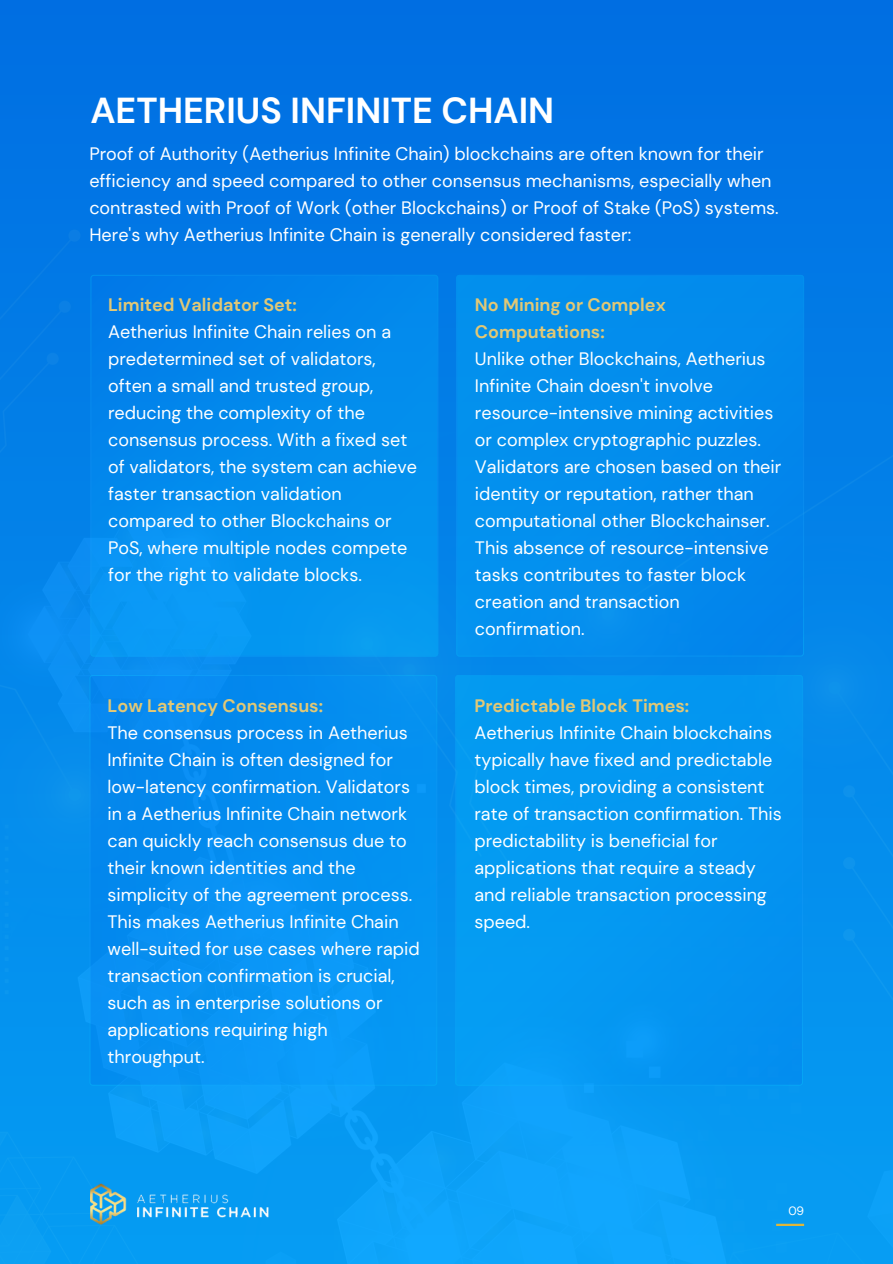
<style>
.page{position:relative;width:893px;height:1264px;background:#fff}
.page>*{position:absolute;margin:0;border:0;box-sizing:border-box;transform-origin:0 0}
.t1{font:700 36px "DM Sans";color:#fff}
.t2{font:18px/27px "DM Sans";color:#fff}
.t3{font:700 18px/27px "DM Sans";color:#e2c875}
.t4{font:12px "DM Sans";color:#fff}
</style>
<div class="page">
<img style="left:0;top:0;width:892px;height:1263px">
<hr style="left:776px;top:1223px;width:28px;height:2px;background:#e0b638">
<img style="left:90px;top:1182px;width:178px;height:43px">
<svg style="left:90px;top:275px;width:348px;height:381px;background:#038ded"></svg>
<div style="left:456px;top:275px;width:348px;height:381px;background:#038ded"></div>
<svg style="left:89px;top:675px;width:348px;height:410px;background:#0690f1"></svg>
<div style="left:455px;top:675px;width:348px;height:410px;background:#0498f1"></div>
<p class="t1" style="left:90px;top:87px;width:465px">AETHERIUS INFINITE CHAIN</p>
<p class="t2" style="left:89px;top:140px;width:690px">Proof of Authority (Aetherius Infinite Chain) blockchains are often known for their efficiency and speed compared to other consensus mechanisms, especially when contrasted with Proof of Work (other Blockchains) or Proof of Stake (PoS) systems.<br>Here's why Aetherius Infinite Chain is generally considered faster:</p>
<p class="t3" style="left:108px;top:291px;width:190px">Limited Validator Set:</p>
<p class="t2" style="left:108px;top:318px;width:310px">Aetherius Infinite Chain relies on a predetermined set of validators, often a small and trusted group, reducing the complexity of the consensus process. With a fixed set of validators, the system can achieve faster transaction validation compared to other Blockchains or PoS, where multiple nodes compete for the right to validate blocks.</p>
<p class="t3" style="left:108px;top:692px;width:217px">Low Latency Consensus:</p>
<p class="t2" style="left:108px;top:719px;width:314px">The consensus process in Aetherius Infinite Chain is often designed for low-latency confirmation. Validators in a Aetherius Infinite Chain network can quickly reach consensus due to their known identities and the simplicity of the agreement process.<br>This makes Aetherius Infinite Chain well-suited for use cases where rapid transaction confirmation is crucial, such as in enterprise solutions or applications requiring high throughput.</p>
<p class="t3" style="left:475px;top:291px;width:192px">No Mining or Complex<br>Computations:</p>
<p class="t2" style="left:475px;top:345px;width:308px">Unlike other Blockchains, Aetherius Infinite Chain doesn't involve resource-intensive mining activities or complex cryptographic puzzles.<br>Validators are chosen based on their identity or reputation, rather than computational other Blockchainser.<br>This absence of resource-intensive tasks contributes to faster block creation and transaction confirmation.</p>
<p class="t3" style="left:474px;top:692px;width:216px">Predictable Block Times:</p>
<p class="t2" style="left:474px;top:719px;width:309px">Aetherius Infinite Chain blockchains typically have fixed and predictable block times, providing a consistent rate of transaction confirmation. This predictability is beneficial for applications that require a steady and reliable transaction processing speed.</p>
<p class="t4" style="left:788px;top:1203px;width:17px">09</p>
</div>
